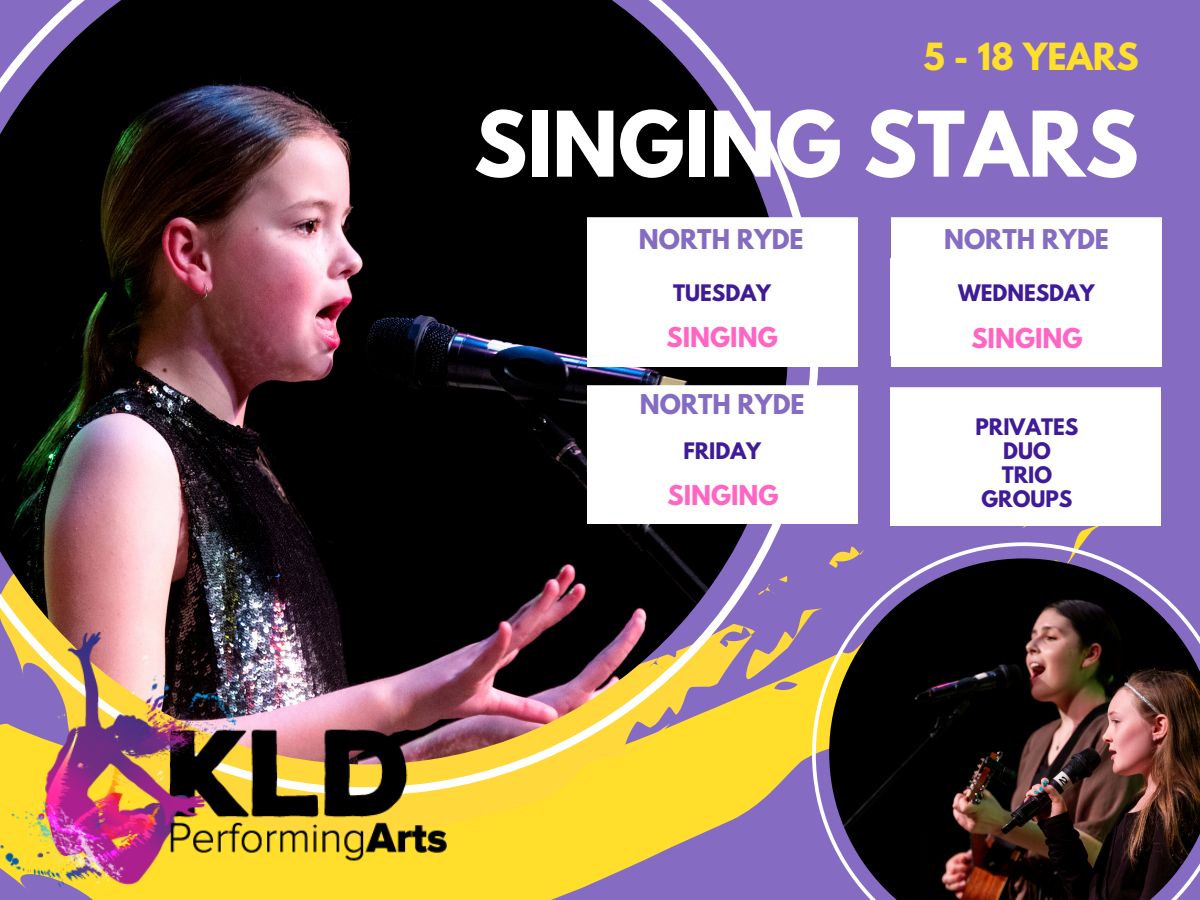
<style>
.page{position:relative;width:1200px;height:900px;background:#856cc2}
.page>*{position:absolute;margin:0;border:0;box-sizing:border-box;transform-origin:0 0}
.t1{font:700 80px "League Spartan";color:#fff}
.t2{font:700 33.2px "League Spartan";color:#ffdf2b}
.t3{font:700 24.2px "League Spartan";color:#856cc2}
.t4{font:700 24.2px "League Spartan";color:#ff66c4}
.t5{font:700 20.2px/24px "League Spartan";color:#401b99;text-align:center}
</style>
<div class="page">
<svg style="left:1023px;top:526px;width:76px;height:16px"></svg>
<svg style="left:1160px;top:437px;width:1px;height:46px"></svg>
<svg style="left:447px;top:795px;width:308px;height:105px;fill:#ffdf2b"></svg>
<svg style="left:447px;top:179px;width:372px;height:616px"></svg>
<img style="left:0;top:0;width:788px;height:764px">
<img style="left:0;top:632px;width:447px;height:268px">
<div style="left:587px;top:218px;width:270px;height:148px;background:#fff"></div>
<div style="left:587px;top:386px;width:270px;height:138px;background:#fff"></div>
<div style="left:892px;top:218px;width:270px;height:148px;background:#fff"></div>
<svg style="left:812px;top:542px;width:291px;height:295px"></svg>
<img style="left:829px;top:558px;width:371px;height:342px">
<div style="left:890px;top:388px;width:270px;height:138px;background:#fff"></div>
<h2 class="t2" style="left:924px;top:40px;width:217px">5 - 18 YEARS</h2>
<h1 class="t1" style="left:474px;top:105px;width:667px">SINGING STARS</h1>
<p class="t3" style="left:639px;top:227px;width:166px">NORTH RYDE</p>
<p class="t5" style="left:673px;top:283px;width:99px">TUESDAY</p>
<p class="t4" style="left:667px;top:326px;width:113px">SINGING</p>
<p class="t3" style="left:640px;top:392px;width:166px">NORTH RYDE</p>
<p class="t5" style="left:683px;top:441px;width:79px">FRIDAY</p>
<p class="t4" style="left:668px;top:483px;width:113px">SINGING</p>
<p class="t3" style="left:944px;top:227px;width:166px">NORTH RYDE</p>
<p class="t5" style="left:958px;top:283px;width:138px">WEDNESDAY</p>
<p class="t4" style="left:971px;top:326px;width:113px">SINGING</p>
<p class="t5" style="left:975px;top:417px;width:104px">PRIVATES<br>DUO<br>TRIO<br>GROUPS</p>
</div>
